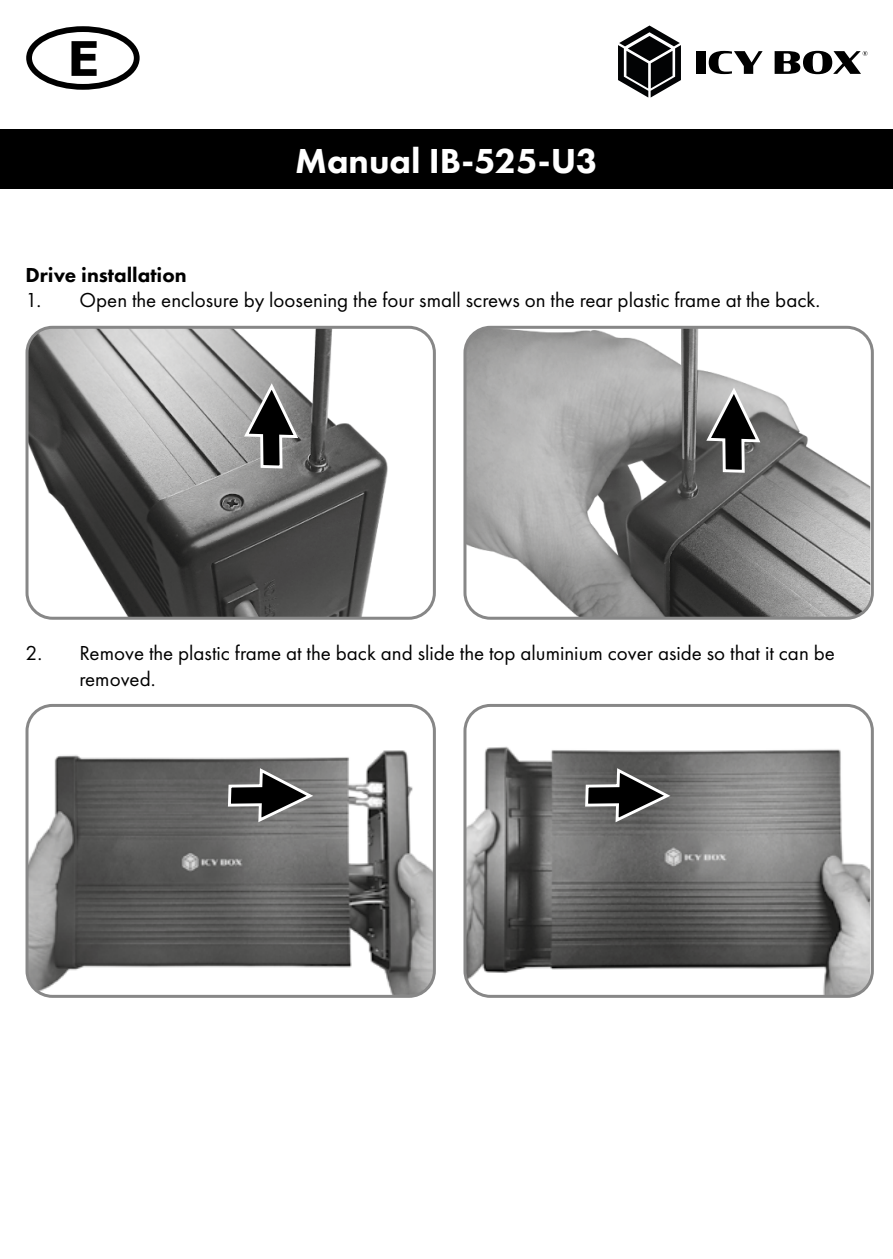
<style>
.page{position:relative;width:893px;height:1259px;background:#fff}
.page>*{position:absolute;margin:0;border:0;box-sizing:border-box;transform-origin:0 0}
.t1{font:800 36px "Futura PT";color:#fff}
.t2{font:21px/25.2px "Futura PT";color:#000}
.t3{font:800 21px "Futura PT";color:#000}
</style>
<div class="page">
<div style="left:0;top:130px;width:893px;height:59px;background:#000"></div>
<div style="left:696px;top:51px;width:10px;height:23px;background:#000"></div>
<svg style="left:709px;top:51px;width:54px;height:23px"></svg>
<svg style="left:775px;top:51px;width:92px;height:23px"></svg>
<svg style="left:618px;top:26px;width:63px;height:72px"></svg>
<svg style="left:28px;top:28px;width:110px;height:60px"></svg>
<div style="left:26px;top:26px;width:114px;height:64px;border:6px solid #000;border-radius:50%"></div>
<svg style="left:71px;top:41px;width:26px;height:35px"></svg>
<img style="left:27px;top:327px;width:405px;height:289px">
<div style="left:26px;top:326px;width:410px;height:294px;border:3px solid #878787;border-radius:26px"></div>
<img style="left:467px;top:330px;width:403px;height:286px">
<div style="left:463px;top:326px;width:411px;height:294px;border:3px solid #878787;border-radius:26px"></div>
<img style="left:27px;top:705px;width:405px;height:289px">
<div style="left:26px;top:704px;width:410px;height:294px;border:3px solid #878787;border-radius:26px"></div>
<img style="left:467px;top:708px;width:403px;height:286px">
<div style="left:463px;top:704px;width:411px;height:294px;border:3px solid #878787;border-radius:26px"></div>
<svg style="left:704px;top:384px;width:58px;height:90px"></svg>
<svg style="left:242px;top:380px;width:58px;height:90px"></svg>
<svg style="left:226px;top:766px;width:90px;height:58px"></svg>
<svg style="left:584px;top:766px;width:90px;height:58px"></svg>
<h1 class="t1" style="left:295px;top:138px;width:304px">Manual IB-525-U3</h1>
<p class="t3" style="left:26px;top:262px;width:163px">Drive installation</p>
<p class="t2" style="left:26px;top:288px;width:796px">1. Open the enclosure by loosening the four small screws on the rear plastic frame at the back.</p>
<p class="t2" style="left:80px;top:640px;width:757px;text-indent:-54px">2. Remove the plastic frame at the back and slide the top aluminium cover aside so that it can be removed.</p>
</div>
